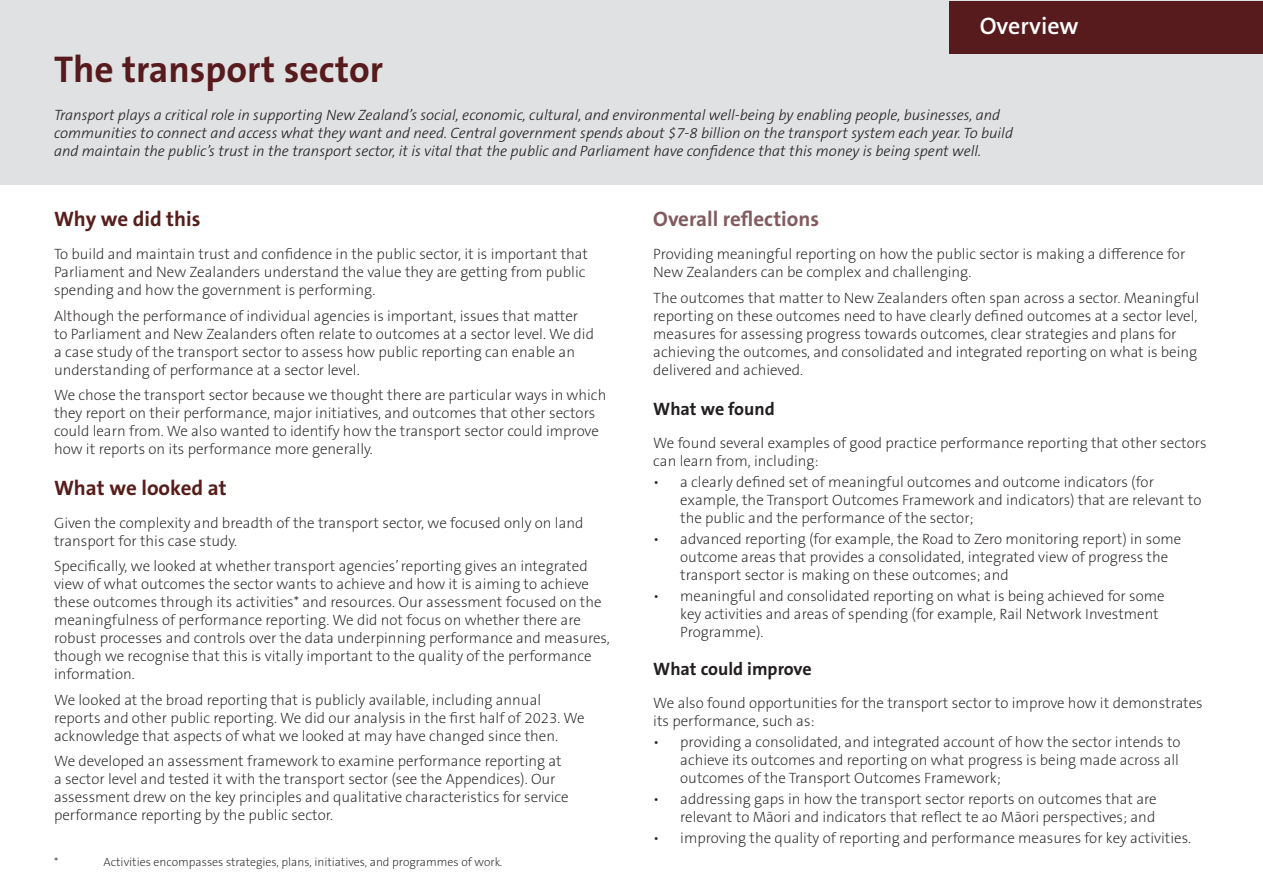
<style>
.page{position:relative;width:1263px;height:893px;background:#fff}
.page>*{position:absolute;margin:0;border:0;box-sizing:border-box;transform-origin:0 0}
.t1{font:700 37.5px "The Sans OT7";color:#571b1d}
.t2{font:600 24px "The Sans OT6";color:#fff}
.heading_2{font:700 21px "The Sans OT7";color:#825b60}
.heading_2-2{font:700 21px "The Sans OT7";color:#571d1a}
.heading_2-3{font:700 21px "The Sans OT7";color:#571e1b}
.heading_3{font:700 18px "The Sans OT7";color:#231f20}
.heading_2-4{font:700 18px "The Sans OT7";color:#231f20}
.body_text{font:200 15px/18px "The Sans OT2";color:#231f20}
.body_text-2{font:italic 300 15px/18px "The Sans OT3";color:#231f20}
.pre_bullet{font:200 15px/18px "The Sans OT2";color:#231f20}
.footnote{font:200 12px "The Sans OT2";color:#231f20}
</style>
<div class="page">
<div style="left:0;top:0;width:1263px;height:184px;background:#e0e1e3"></div>
<div style="left:949px;top:2px;width:314px;height:52px;background:#571b1d"></div>
<p class="t1" style="left:54px;top:45px;width:331px">The transport sector</p>
<p class="t2" style="left:980px;top:11px;width:100px">Overview</p>
<p class="body_text-2" style="left:54px;top:106px;width:960px">Transport plays a critical role in supporting New Zealand’s social, economic, cultural, and environmental well-being by enabling people, businesses, and communities to connect and access what they want and need. Central government spends about $7-8 billion on the transport system each year. To build and maintain the public’s trust in the transport sector, it is vital that the public and Parliament have confidence that this money is being spent well.</p>
<p class="heading_2-3" style="left:54px;top:206px;width:148px">Why we did this</p>
<p class="body_text" style="left:54px;top:245px;width:535px">To build and maintain trust and confidence in the public sector, it is important that<br>Parliament and New Zealanders understand the value they are getting from public spending and how the government is performing.</p>
<p class="body_text" style="left:54px;top:307px;width:541px">Although the performance of individual agencies is important, issues that matter to Parliament and New Zealanders often relate to outcomes at a sector level. We did a case study of the transport sector to assess how public reporting can enable an understanding of performance at a sector level.</p>
<p class="body_text" style="left:54px;top:386px;width:554px">We chose the transport sector because we thought there are particular ways in which they report on their performance, major initiatives, and outcomes that other sectors could learn from. We also wanted to identify how the transport sector could improve how it reports on its performance more generally.</p>
<p class="heading_2-2" style="left:54px;top:474px;width:174px">What we looked at</p>
<p class="body_text" style="left:54px;top:514px;width:531px">Given the complexity and breadth of the transport sector, we focused only on land transport for this case study.</p>
<p class="body_text" style="left:54px;top:557px;width:557px">Specifically, we looked at whether transport agencies’ reporting gives an integrated view of what outcomes the sector wants to achieve and how it is aiming to achieve these outcomes through its activities* and resources. Our assessment focused on the meaningfulness of performance reporting. We did not focus on whether there are robust processes and controls over the data underpinning performance and measures, though we recognise that this is vitally important to the quality of the performance information.</p>
<p class="body_text" style="left:54px;top:691px;width:532px">We looked at the broad reporting that is publicly available, including annual reports and other public reporting. We did our analysis in the first half of 2023. We acknowledge that aspects of what we looked at may have changed since then.</p>
<p class="body_text" style="left:54px;top:752px;width:516px">We developed an assessment framework to examine performance reporting at a sector level and tested it with the transport sector (see the Appendices). Our assessment drew on the key principles and qualitative characteristics for service performance reporting by the public sector.</p>
<p class="footnote" style="left:54px;top:854px;width:6px">*</p>
<p class="footnote" style="left:104px;top:854px;width:400px">Activities encompasses strategies, plans, initiatives, and programmes of work.</p>
<p class="heading_2" style="left:653px;top:206px;width:167px">Overall reflections</p>
<p class="body_text" style="left:653px;top:245px;width:534px">Providing meaningful reporting on how the public sector is making a difference for<br>New Zealanders can be complex and challenging.</p>
<p class="body_text" style="left:653px;top:289px;width:548px">The outcomes that matter to New Zealanders often span across a sector. Meaningful reporting on these outcomes need to have clearly defined outcomes at a sector level, measures for assessing progress towards outcomes, clear strategies and plans for achieving the outcomes, and consolidated and integrated reporting on what is being delivered and achieved.</p>
<p class="heading_2-4" style="left:653px;top:397px;width:123px">What we found</p>
<p class="pre_bullet" style="left:653px;top:434px;width:555px">We found several examples of good practice performance reporting that other sectors can learn from, including:</p>
<p class="body_text" style="left:680px;top:473px;width:523px;text-indent:-27px">• a clearly defined set of meaningful outcomes and outcome indicators (for example, the Transport Outcomes Framework and indicators) that are relevant to the public and the performance of the sector;</p>
<p class="body_text" style="left:680px;top:530px;width:503px;text-indent:-27px">• advanced reporting (for example, the Road to Zero monitoring report) in some outcome areas that provides a consolidated, integrated view of progress the transport sector is making on these outcomes; and</p>
<p class="body_text" style="left:680px;top:587px;width:486px;text-indent:-27px">• meaningful and consolidated reporting on what is being achieved for some key activities and areas of spending (for example, Rail Network Investment<br>Programme).</p>
<p class="heading_3" style="left:653px;top:657px;width:160px">What could improve</p>
<p class="pre_bullet" style="left:653px;top:694px;width:551px">We also found opportunities for the transport sector to improve how it demonstrates its performance, such as:</p>
<p class="body_text" style="left:680px;top:733px;width:502px;text-align:justify;text-indent:-27px">• providing a consolidated, and integrated account of how the sector intends to achieve its outcomes and reporting on what progress is being made across all outcomes of the Transport Outcomes Framework;</p>
<p class="body_text" style="left:653px;top:790px;width:505px;text-align:right">• addressing gaps in how the transport sector reports on outcomes that are relevant to Māori and indicators that reflect te ao Māori perspectives; and</p>
<p class="body_text" style="left:653px;top:829px;width:539px">• improving the quality of reporting and performance measures for key activities.</p>
</div>
